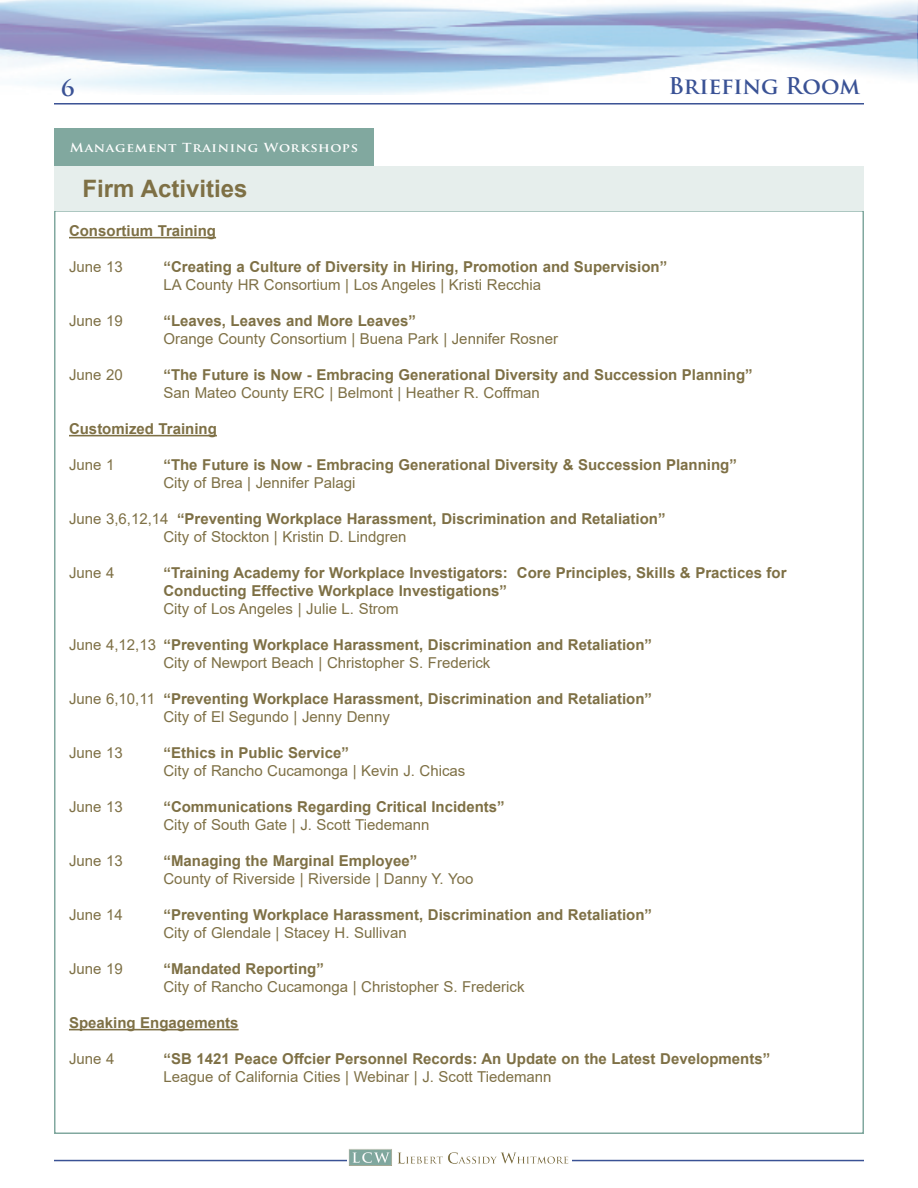
<style>
.page{position:relative;width:918px;height:1188px;background:#fff}
.page>*{position:absolute;margin:0;border:0;box-sizing:border-box;transform-origin:0 0}
.Activity{font:700 24px "Arial";color:#7e7045}
.t1{font:700 22.5px "Trajan Pro";letter-spacing:-.005em;color:#3a5295}
.t2{font:700 15px/18px "Arial";color:#7e7045}
.t3{font:15px "Arial";color:#7e7045}
.t4{font:700 12.15px "Trajan Pro";letter-spacing:.05em;color:#fff;scale:1.11 1}
.s1{font-weight:400}
</style>
<div class="page">
<img style="left:0;top:0;width:918px;height:95px">
<hr style="left:54px;top:103px;width:810px;height:2px;background:#3a5295">
<hr style="left:54px;top:1160px;width:810px;height:1px;background:#3a5295">
<img style="left:349px;top:1149px;width:221px;height:17px">
<hr style="left:69px;top:237px;width:147px;height:1px;background:#7e7045">
<hr style="left:69px;top:435px;width:148px;height:1px;background:#7e7045">
<hr style="left:69px;top:1029px;width:170px;height:1px;background:#7e7045">
<div style="left:54px;top:129px;width:320px;height:37px;background:#81a89f"></div>
<div style="left:54px;top:166px;width:810px;height:45px;background:#e6eeec"></div>
<h2 class="t1" style="left:61px;top:74px;width:15px">6</h2>
<h2 class="t1" style="left:669px;top:71px;width:193px">Briefing Room</h2>
<p class="t4" style="left:70px;top:141px;width:261px">Management Training Workshops</p>
<p class="Activity" style="left:82px;top:172px;width:167px">Firm Activities</p>
<p class="t2" style="left:69px;top:222px;width:149px">Consortium Training</p>
<p class="t3" style="left:69px;top:256px;width:55px">June 13</p>
<p class="t2" style="left:164px;top:258px;width:505px">“Creating a Culture of Diversity in Hiring, Promotion and Supervision”</p>
<p class="t3" style="left:164px;top:274px;width:379px">LA County HR Consortium | Los Angeles | Kristi Recchia</p>
<p class="t3" style="left:69px;top:310px;width:55px">June 19</p>
<p class="t2" style="left:164px;top:312px;width:254px">“Leaves, Leaves and More Leaves”</p>
<p class="t3" style="left:164px;top:328px;width:396px">Orange County Consortium | Buena Park | Jennifer Rosner</p>
<p class="t3" style="left:69px;top:364px;width:55px">June 20</p>
<p class="t2" style="left:164px;top:366px;width:591px">“The Future is Now - Embracing Generational Diversity and Succession Planning”</p>
<p class="t3" style="left:164px;top:382px;width:378px">San Mateo County ERC | Belmont | Heather R. Coffman</p>
<p class="t2" style="left:69px;top:420px;width:149px">Customized Training</p>
<p class="t3" style="left:69px;top:454px;width:47px">June 1</p>
<p class="t2" style="left:164px;top:456px;width:575px">“The Future is Now - Embracing Generational Diversity &amp; Succession Planning”</p>
<p class="t3" style="left:164px;top:472px;width:193px">City of Brea | Jennifer Palagi</p>
<p class="t2" style="left:69px;top:510px;width:598px"><span class="s1">June 3,6,12,14</span> “Preventing Workplace Harassment, Discrimination and Retaliation”</p>
<p class="t3" style="left:164px;top:526px;width:245px">City of Stockton | Kristin D. Lindgren</p>
<p class="t3" style="left:69px;top:562px;width:47px">June 4</p>
<p class="t2" style="left:164px;top:564px;width:625px">“Training Academy for Workplace Investigators: Core Principles, Skills &amp; Practices for<br>Conducting Effective Workplace Investigations”</p>
<p class="t3" style="left:164px;top:598px;width:237px">City of Los Angeles | Julie L. Strom</p>
<p class="t2" style="left:69px;top:636px;width:585px"><span class="s1">June 4,12,13</span> “Preventing Workplace Harassment, Discrimination and Retaliation”</p>
<p class="t3" style="left:164px;top:652px;width:328px">City of Newport Beach | Christopher S. Frederick</p>
<p class="t2" style="left:69px;top:690px;width:585px"><span class="s1">June 6,10,11</span> “Preventing Workplace Harassment, Discrimination and Retaliation”</p>
<p class="t3" style="left:164px;top:706px;width:228px">City of El Segundo | Jenny Denny</p>
<p class="t3" style="left:69px;top:742px;width:55px">June 13</p>
<p class="t2" style="left:164px;top:744px;width:187px">“Ethics in Public Service”</p>
<p class="t3" style="left:164px;top:760px;width:303px">City of Rancho Cucamonga | Kevin J. Chicas</p>
<p class="t3" style="left:69px;top:796px;width:55px">June 13</p>
<p class="t2" style="left:164px;top:798px;width:343px">“Communications Regarding Critical Incidents”</p>
<p class="t3" style="left:164px;top:814px;width:268px">City of South Gate | J. Scott Tiedemann</p>
<p class="t3" style="left:69px;top:850px;width:55px">June 13</p>
<p class="t2" style="left:164px;top:852px;width:255px">“Managing the Marginal Employee”</p>
<p class="t3" style="left:164px;top:868px;width:311px">County of Riverside | Riverside | Danny Y. Yoo</p>
<p class="t3" style="left:69px;top:904px;width:55px">June 14</p>
<p class="t2" style="left:164px;top:906px;width:490px">“Preventing Workplace Harassment, Discrimination and Retaliation”</p>
<p class="t3" style="left:164px;top:922px;width:245px">City of Glendale | Stacey H. Sullivan</p>
<p class="t3" style="left:69px;top:958px;width:55px">June 19</p>
<p class="t2" style="left:164px;top:960px;width:162px">“Mandated Reporting”</p>
<p class="t3" style="left:164px;top:976px;width:363px">City of Rancho Cucamonga | Christopher S. Frederick</p>
<p class="t2" style="left:69px;top:1014px;width:171px">Speaking Engagements</p>
<p class="t3" style="left:69px;top:1048px;width:47px">June 4</p>
<p class="t2" style="left:164px;top:1050px;width:608px">“SB 1421 Peace Offcier Personnel Records: An Update on the Latest Developments”</p>
<p class="t3" style="left:164px;top:1066px;width:390px">League of California Cities | Webinar | J. Scott Tiedemann</p>
</div>
